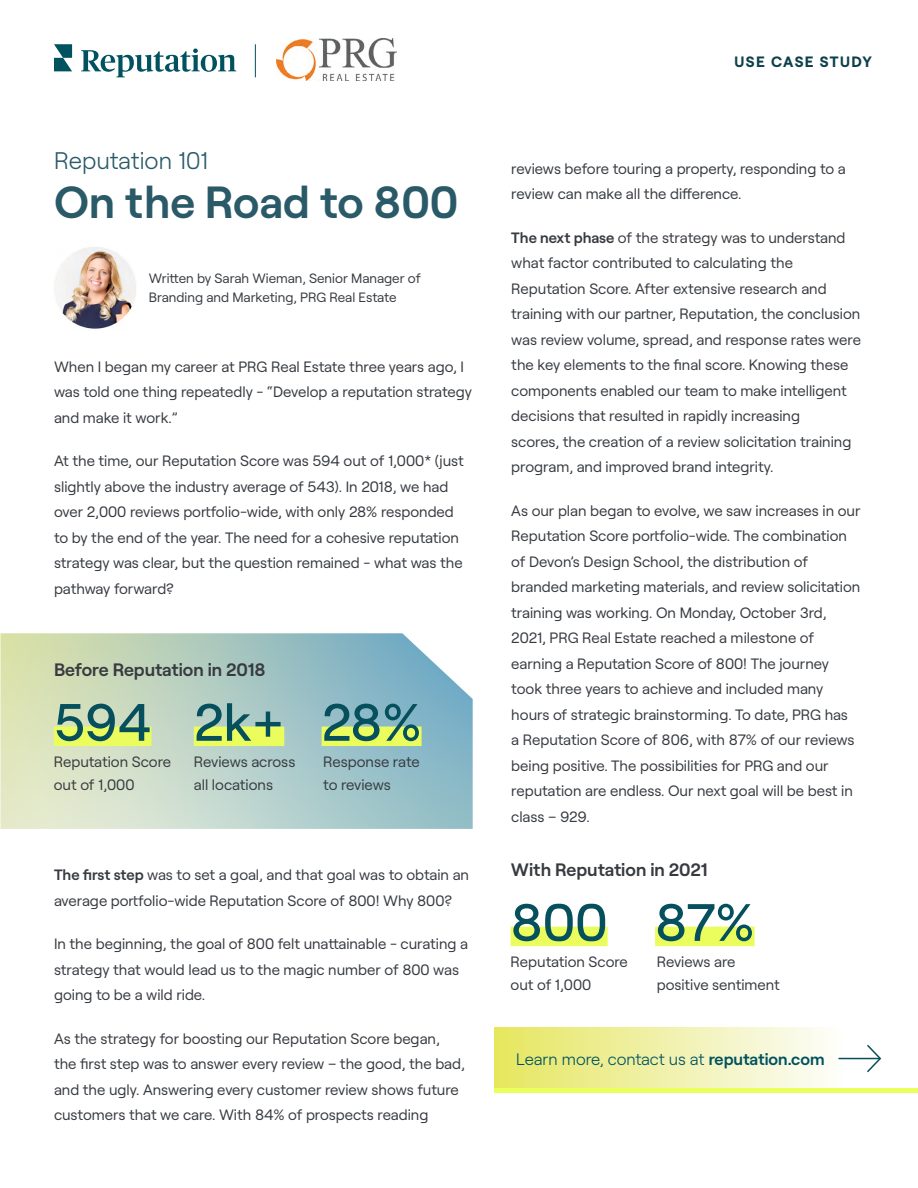
<style>
.page{position:relative;width:918px;height:1188px;background:#fff}
.page>*{position:absolute;margin:0;border:0;box-sizing:border-box;transform-origin:0 0}
.t1{font:500 52.5px "Roobert";color:#064f5d}
.t2{font:600 45px "Roobert";color:#2a5a68}
.t3{font:300 24px "Roobert";color:#2a5a68}
.t4{font:600 18px "Roobert";color:#373b40}
.t5{font:300 16.5px "Roobert";color:#00525f}
.t6{font:15px/25.5px "Roobert";color:#373b40}
.t7{font:700 15px "Roobert";letter-spacing:.095em;color:#0d3f4b}
.t8{font:13.5px/19.5px "Roobert";color:#373b40}
.s1{font-weight:600}
</style>
<div class="page">
<svg style="left:54px;top:44px;width:18px;height:27px"></svg>
<svg style="left:81px;top:49px;width:155px;height:28px"></svg>
<svg style="left:0;top:633px;width:473px;height:196px;background:#b5cfc6"></svg>
<div style="left:494px;top:1028px;width:424px;height:64px;background:linear-gradient(to right,#e6e764,#fff)"></div>
<hr style="left:494px;top:1088px;width:424px;height:4px;background:#eaff59">
<hr style="left:838px;top:1058px;width:42px;height:1px;background:#064f5d">
<svg style="left:865px;top:1043px;width:17px;height:31px"></svg>
<hr style="left:255px;top:44px;width:1px;height:33px;background:#064f5d">
<img style="left:55px;top:247px;width:81px;height:82px">
<img style="left:276px;top:39px;width:120px;height:42px">
<div style="left:54px;top:727px;width:97px;height:19px;background:#ebfd5d"></div>
<div style="left:511px;top:927px;width:97px;height:19px;background:#ebfd5d"></div>
<div style="left:194px;top:727px;width:90px;height:19px;background:#ebfd5d"></div>
<div style="left:322px;top:727px;width:100px;height:19px;background:#ebfd5d"></div>
<div style="left:655px;top:927px;width:100px;height:19px;background:#ebfd5d"></div>
<h3 class="t3" style="left:54px;top:142px;width:155px">Reputation 101</h3>
<h2 class="t2" style="left:54px;top:168px;width:406px">On the Road to 800</h2>
<p class="t8" style="left:149px;top:267px;width:274px">Written by Sarah Wieman, Senior Manager of<br>Branding and Marketing, PRG Real Estate</p>
<p class="t6" style="left:54px;top:353px;width:420px">When I began my career at PRG Real Estate three years ago, I was told one thing repeatedly - “Develop a reputation strategy and make it work.”</p>
<p class="t6" style="left:54px;top:447px;width:411px">At the time, our Reputation Score was 594 out of 1,000* (just slightly above the industry average of 543). In 2018, we had over 2,000 reviews portfolio-wide, with only 28% responded to by the end of the year. The need for a cohesive reputation strategy was clear, but the question remained - what was the pathway forward?</p>
<p class="t4" style="left:54px;top:656px;width:213px">Before Reputation in 2018</p>
<h1 class="t1" style="left:54px;top:683px;width:99px">594</h1>
<p class="t6" style="left:54px;top:749px;width:119px;line-height:22.5px">Reputation Score out of 1,000</p>
<h1 class="t1" style="left:194px;top:683px;width:229px">2k+ 28%</h1>
<p class="t6" style="left:194px;top:749px;width:103px;line-height:22.5px">Reviews across all locations</p>
<p class="t6" style="left:323px;top:749px;width:98px;line-height:22.5px">Response rate to reviews</p>
<p class="t6" style="left:54px;top:861px;width:417px"><span class="s1">The first step</span> was to set a goal, and that goal was to obtain an average portfolio-wide Reputation Score of 800! Why 800?</p>
<p class="t6" style="left:54px;top:930px;width:416px">In the beginning, the goal of 800 felt unattainable - curating a strategy that would lead us to the magic number of 800 was going to be a wild ride.</p>
<p class="t6" style="left:54px;top:1025px;width:412px">As the strategy for boosting our Reputation Score began, the first step was to answer every review – the good, the bad, and the ugly. Answering every customer review shows future customers that we care. With 84% of prospects reading</p>
<p class="t7" style="left:735px;top:50px;width:139px">USE CASE STUDY</p>
<p class="t6" style="left:511px;top:155px;width:336px">reviews before touring a property, responding to a review can make all the difference.</p>
<p class="t6" style="left:511px;top:224px;width:351px"><span class="s1">The next phase</span> of the strategy was to understand what factor contributed to calculating the Reputation Score. After extensive research and training with our partner, Reputation, the conclusion was review volume, spread, and response rates were the key elements to the final score. Knowing these components enabled our team to make intelligent decisions that resulted in rapidly increasing<br>scores, the creation of a review solicitation training program, and improved brand integrity.</p>
<p class="t6" style="left:511px;top:497px;width:351px">As our plan began to evolve, we saw increases in our Reputation Score portfolio-wide. The combination of Devon’s Design School, the distribution of branded marketing materials, and review solicitation training was working. On Monday, October 3rd, 2021, PRG Real Estate reached a milestone of earning a Reputation Score of 800! The journey took three years to achieve and included many hours of strategic brainstorming. To date, PRG has<br>a Reputation Score of 806, with 87% of our reviews being positive. The possibilities for PRG and our reputation are endless. Our next goal will be best in class – 929.</p>
<p class="t4" style="left:511px;top:856px;width:198px">With Reputation in 2021</p>
<h1 class="t1" style="left:511px;top:883px;width:99px">800</h1>
<p class="t6" style="left:511px;top:949px;width:119px;line-height:22.5px">Reputation Score out of 1,000</p>
<h1 class="t1" style="left:655px;top:883px;width:101px">87%</h1>
<p class="t6" style="left:657px;top:949px;width:125px;line-height:22.5px">Reviews are positive sentiment</p>
<p class="t5" style="left:516px;top:1047px;width:310px">Learn more, contact us at <span class="s1">reputation.com</span></p>
</div>
